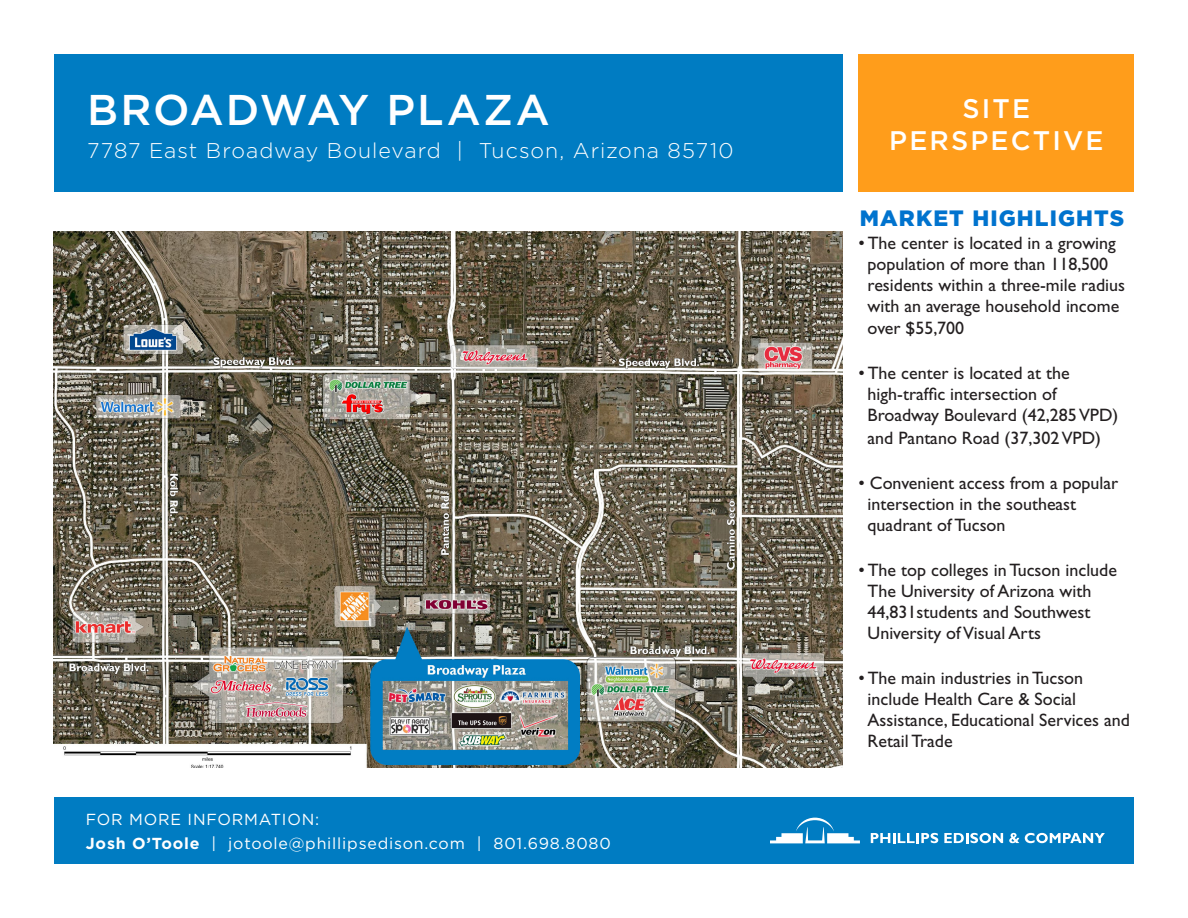
<style>
.page{position:relative;width:1188px;height:918px;background:#fff}
.page>*{position:absolute;margin:0;border:0;box-sizing:border-box;transform-origin:0 0}
.t1{font:500 43.05px "Gotham";letter-spacing:.045em;color:#fff}
.t2{font:500 26.85px "Gotham";letter-spacing:.08em;color:#fff}
.t3{font:900 22.2px "Gotham";letter-spacing:.05em;color:#0073ce}
.t4{font:300 21.3px "Gotham";letter-spacing:.045em;color:#fff}
.t5{font:18px/21px "Gill Sans Std";color:#231f20}
.t6{font:15.9px "Gotham";letter-spacing:.05em;color:#fff}
.s1{font-weight:700}
</style>
<div class="page">
<div style="left:859px;top:54px;width:275px;height:137px;background:#ff9d1b"></div>
<img style="left:54px;top:232px;width:789px;height:536px">
<div style="left:54px;top:54px;width:789px;height:137px;background:#007cc2"></div>
<div style="left:55px;top:797px;width:1079px;height:67px;background:#007cc2"></div>
<svg style="left:770px;top:818px;width:90px;height:25px"></svg>
<svg style="left:871px;top:833px;width:67px;height:10px"></svg>
<svg style="left:944px;top:833px;width:59px;height:10px"></svg>
<svg style="left:1009px;top:833px;width:10px;height:10px"></svg>
<svg style="left:1025px;top:833px;width:80px;height:10px"></svg>
<p class="t1" style="left:87px;top:85px;width:464px">BROADWAY PLAZA</p>
<p class="t4" style="left:87px;top:139px;width:648px">7787 East Broadway Boulevard | Tucson, Arizona 85710</p>
<p class="t6" style="left:86px;top:811px;width:235px">FOR MORE INFORMATION:</p>
<p class="t6" style="left:86px;top:835px;width:526px"><span class="s1">Josh O’Toole</span> | jotoole@phillipsedison.com | 801.698.8080</p>
<p class="t2" style="left:962px;top:93px;width:69px">SITE</p>
<p class="t2" style="left:889px;top:125px;width:216px">PERSPECTIVE</p>
<p class="t3" style="left:860px;top:205px;width:266px">MARKET HIGHLIGHTS</p>
<p class="t5" style="left:868px;top:232px;width:259px;text-indent:-9px">• The center is located in a growing population of more than 118,500 residents within a three-mile radius with an average household income over $55,700</p>
<p class="t5" style="left:868px;top:362px;width:252px;line-height:21.5px;text-indent:-9px">• The center is located at the high-traffic intersection of<br>Broadway Boulevard (42,285 VPD) and Pantano Road (37,302 VPD)</p>
<p class="t5" style="left:868px;top:472px;width:252px;text-indent:-9px">• Convenient access from a popular intersection in the southeast quadrant of Tucson</p>
<p class="t5" style="left:868px;top:559px;width:251px;text-indent:-9px">• The top colleges in Tucson include<br>The University of Arizona with<br>44,831students and Southwest<br>University of Visual Arts</p>
<p class="t5" style="left:868px;top:667px;width:264px;text-indent:-9px">• The main industries in Tucson include Health Care &amp; Social<br>Assistance, Educational Services and<br>Retail Trade</p>
</div>
